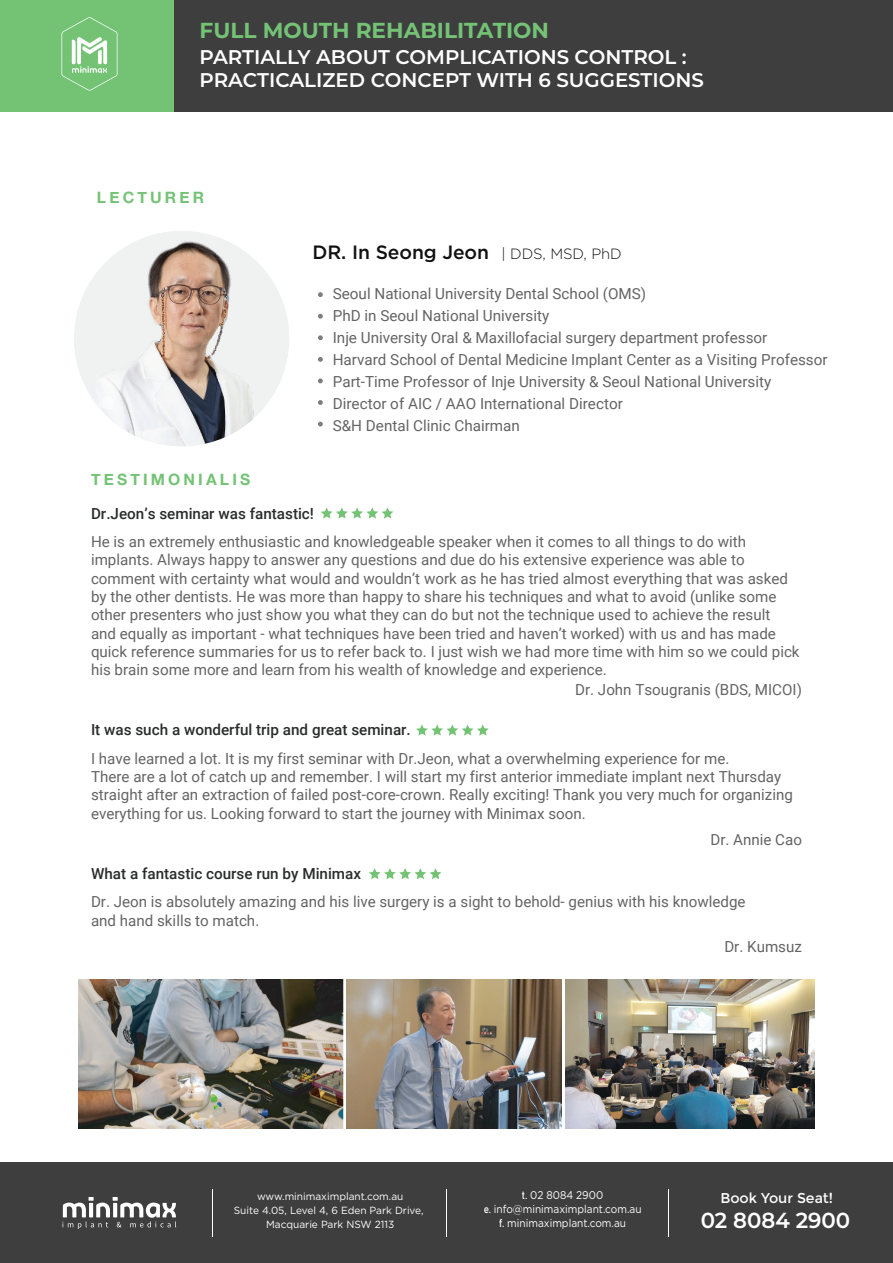
<style>
.page{position:relative;width:893px;height:1263px;background:#fff}
.page>*{position:absolute;margin:0;border:0;box-sizing:border-box;transform-origin:0 0}
.t1{font:700 21.75px "Montserrat";color:#74c375}
.t2{font:600 21.75px "Montserrat";color:#fff}
.t3{font:600 19.8px/23.7px "Montserrat";color:#fff}
.t4{font:500 19.2px "Gotham";letter-spacing:-.005em;color:#121112}
.t5{font:700 15.75px "Helvetica Neue";letter-spacing:.2em;color:#74c375}
.t6{font:15.3px/18.3px "Roboto";color:#656465}
.t7{font:500 15.3px "Roboto";color:#2b2c2c}
.t8{font:14.25px "Montserrat";color:#fff}
.t9{font:11.25px/14px "Gotham";color:#fff;text-align:center;scale:.9 1}
.t10{font:10.35px/14px "Gotham";color:#fff;text-align:center}
.s1{font-weight:300;font-size:14.85px}
.s2{font-family:"Bahnschrift"}
</style>
<div class="page">
<div style="left:0;top:0;width:207px;height:112px;background:#74c375"></div>
<div style="left:174px;top:0;width:719px;height:112px;background:#3e3e3f"></div>
<svg style="left:61px;top:17px;width:56px;height:74px"></svg>
<div style="left:0;top:1162px;width:893px;height:101px;background:#3e3e3f"></div>
<svg style="left:62px;top:1197px;width:114px;height:32px"></svg>
<hr style="left:446px;top:1189px;width:1px;height:48px;background:#fff">
<hr style="left:669px;top:1189px;width:1px;height:48px;background:#fff">
<hr style="left:212px;top:1189px;width:1px;height:48px;background:#fff">
<svg style="left:318px;top:292px;width:5px;height:5px"></svg>
<svg style="left:318px;top:314px;width:5px;height:5px"></svg>
<svg style="left:318px;top:335px;width:5px;height:5px"></svg>
<svg style="left:318px;top:357px;width:5px;height:5px"></svg>
<svg style="left:318px;top:378px;width:5px;height:5px"></svg>
<svg style="left:318px;top:400px;width:5px;height:5px"></svg>
<svg style="left:318px;top:422px;width:5px;height:4px"></svg>
<img style="left:84px;top:231px;width:201px;height:215px">
<svg style="left:321px;top:507px;width:72px;height:12px"></svg>
<svg style="left:416px;top:724px;width:73px;height:12px"></svg>
<svg style="left:369px;top:868px;width:72px;height:11px"></svg>
<img style="left:79px;top:980px;width:265px;height:148px">
<img style="left:346px;top:980px;width:215px;height:148px">
<img style="left:565px;top:980px;width:249px;height:149px">
<h1 class="t1" style="left:200px;top:15px;width:351px">FULL MOUTH REHABILITATION</h1>
<p class="t3" style="left:200px;top:44px;width:506px">PARTIALLY ABOUT COMPLICATIONS CONTROL :<br>PRACTICALIZED CONCEPT WITH 6 SUGGESTIONS</p>
<p class="t5" style="left:97px;top:188px;width:109px">LECTURER</p>
<p class="t4" style="left:312px;top:239px;width:311px">DR. In Seong Jeon <span class="s1">| DDS, MSD, PhD</span></p>
<p class="t6" style="left:333px;top:282px;width:496px;line-height:22px">Seoul National University Dental School (OMS)<br>PhD in Seoul National University<br>Inje University Oral &amp; Maxillofacial surgery department professor<br>Harvard School of Dental Medicine Implant Center as a Visiting Professor Part-Time Professor of Inje University &amp; Seoul National University Director of AIC / AAO International Director<br>S&amp;H Dental Clinic Chairman</p>
<p class="t5" style="left:91px;top:469px;width:161px">TESTIMONIALIS</p>
<p class="t7" style="left:91px;top:502px;width:224px">Dr.Jeon’s seminar was fantastic!</p>
<p class="t6" style="left:91px;top:532px;width:710px">He is an extremely enthusiastic and knowledgeable speaker when it comes to all things to do with implants. Always happy to answer any questions and due do his extensive experience was able to comment with certainty what would and wouldn’t work as he has tried almost everything that was asked by the other dentists. He was more than happy to share his techniques and what to avoid (unlike some other presenters who just show you what they can do but not the technique used to achieve the result<br>and equally as important - what techniques have been tried and haven’t worked) with us and has made quick reference summaries for us to refer back to. I just wish we had more time with him so we could pick his brain some more and learn from his wealth of knowledge and experience.</p>
<p class="t6" style="left:575px;top:680px;width:228px">Dr. John Tsougranis (BDS, MICOI)</p>
<p class="t7" style="left:91px;top:719px;width:321px">It was such a wonderful trip and great seminar.</p>
<p class="t6" style="left:91px;top:748px;width:703px">I have learned a lot. It is my first seminar with Dr.Jeon, what a overwhelming experience for me.<br>There are a lot of catch up and remember. I will start my first anterior immediate implant next Thursday straight after an extraction of failed post-core-crown. Really exciting! Thank you very much for organizing everything for us. Looking forward to start the journey with Minimax soon.</p>
<p class="t6" style="left:710px;top:830px;width:93px">Dr. Annie Cao</p>
<p class="t7" style="left:91px;top:863px;width:272px">What a fantastic course run by Minimax</p>
<p class="t6" style="left:91px;top:892px;width:656px">Dr. Jeon is absolutely amazing and his live surgery is a sight to behold- genius with his knowledge and hand skills to match.</p>
<p class="t6" style="left:724px;top:937px;width:79px">Dr. Kumsuz</p>
<p class="t10" style="left:234px;top:1189px;width:191px">www.minimaximplant.com.au<br>Suite 4.05, Level 4, 6 Eden Park Drive,<br>Macquarie Park NSW 2113</p>
<p class="t9" style="left:484px;top:1188px;width:177px"><span class="s2">t.</span> 02 8084 2900<br><span class="s2">e.</span> info@minimaximplant.com.au <span class="s2">f.</span> minimaximplant.com.au</p>
<p class="t8" style="left:720px;top:1189px;width:114px">Book Your Seat!</p>
<h1 class="t2" style="left:701px;top:1205px;width:151px">02 8084 2900</h1>
</div>
